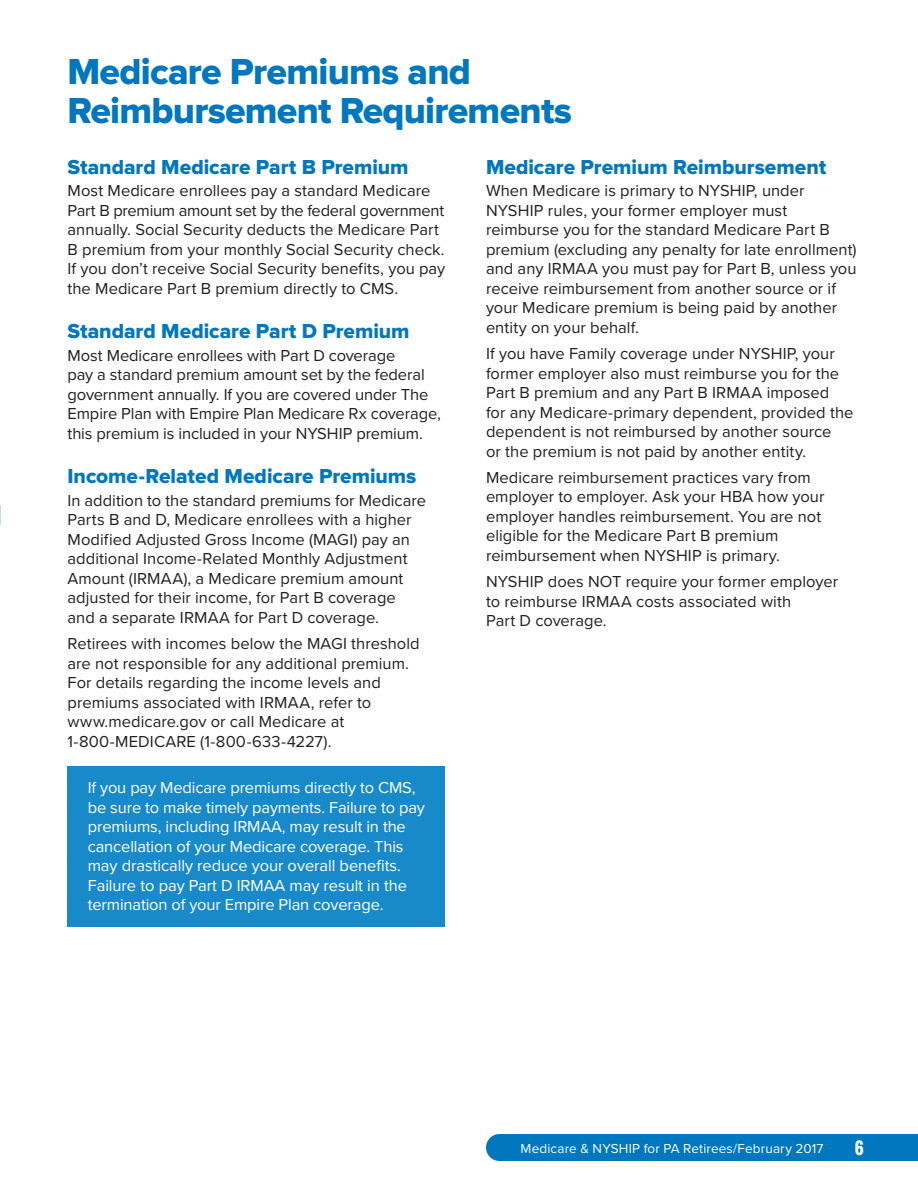
<style>
.page{position:relative;width:918px;height:1188px;background:#fff}
.page>*{position:absolute;margin:0;border:0;box-sizing:border-box;transform-origin:0 0}
.Med_NYSHIP_2016_H1_S{font:37.5px/39px "Proxima Nova Extrabld";letter-spacing:-.02em;color:#0077bf}
.Med_NYSHIP_2016_H2_P{font:21px "Proxima Nova Extrabld";letter-spacing:-.005em;color:#0077bf}
.Med_NYSHIP_2016_Body{font:16.5px/19.5px "Proxima Nova";color:#231f20}
.Med_NYSHIP_2016_Box{font:16.5px/19.5px "Proxima Nova";letter-spacing:-.01em;color:#fff}
.t1{font:700 16.5px "Oswald";color:#fff}
.t2{font:13.5px "Proxima Nova";letter-spacing:.01em;color:#fff}
</style>
<div class="page">
<div style="left:486px;top:1134px;width:27px;height:27px;background:#0077bf;border-radius:50%"></div>
<div style="left:500px;top:1134px;width:418px;height:27px;background:#0077bf"></div>
<div style="left:68px;top:767px;width:378px;height:160px;background:#198ac9"></div>
<p class="Med_NYSHIP_2016_H1_S" style="left:68px;top:53px;width:506px">Medicare Premiums and<br>Reimbursement Requirements</p>
<p class="Med_NYSHIP_2016_H2_P" style="left:68px;top:157px;width:343px">Standard Medicare Part B Premium</p>
<p class="Med_NYSHIP_2016_Body" style="left:68px;top:180px;width:379px">Most Medicare enrollees pay a standard Medicare Part B premium amount set by the federal government annually. Social Security deducts the Medicare Part B premium from your monthly Social Security check.<br>If you don’t receive Social Security benefits, you pay the Medicare Part B premium directly to CMS.</p>
<p class="Med_NYSHIP_2016_H2_P" style="left:68px;top:322px;width:344px">Standard Medicare Part D Premium</p>
<p class="Med_NYSHIP_2016_Body" style="left:68px;top:345px;width:375px">Most Medicare enrollees with Part D coverage<br>pay a standard premium amount set by the federal government annually. If you are covered under The Empire Plan with Empire Plan Medicare Rx coverage, this premium is included in your NYSHIP premium.</p>
<p class="Med_NYSHIP_2016_H2_P" style="left:68px;top:467px;width:350px">Income-Related Medicare Premiums</p>
<p class="Med_NYSHIP_2016_Body" style="left:68px;top:490px;width:360px">In addition to the standard premiums for Medicare Parts B and D, Medicare enrollees with a higher Modified Adjusted Gross Income (MAGI) pay an additional Income-Related Monthly Adjustment Amount (IRMAA), a Medicare premium amount adjusted for their income, for Part B coverage and a separate IRMAA for Part D coverage.</p>
<p class="Med_NYSHIP_2016_Body" style="left:68px;top:633px;width:354px">Retirees with incomes below the MAGI threshold are not responsible for any additional premium.<br>For details regarding the income levels and premiums associated with IRMAA, refer to www.medicare.gov or call Medicare at 1-800-MEDICARE (1-800-633-4227).</p>
<p class="Med_NYSHIP_2016_Box" style="left:88px;top:777px;width:339px">If you pay Medicare premiums directly to CMS, be sure to make timely payments. Failure to pay premiums, including IRMAA, may result in the cancellation of your Medicare coverage. This may drastically reduce your overall benefits.<br>Failure to pay Part D IRMAA may result in the termination of your Empire Plan coverage.</p>
<p class="Med_NYSHIP_2016_H2_P" style="left:486px;top:157px;width:342px">Medicare Premium Reimbursement</p>
<p class="Med_NYSHIP_2016_Body" style="left:486px;top:180px;width:372px">When Medicare is primary to NYSHIP, under NYSHIP rules, your former employer must reimburse you for the standard Medicare Part B premium (excluding any penalty for late enrollment) and any IRMAA you must pay for Part B, unless you receive reimbursement from another source or if your Medicare premium is being paid by another entity on your behalf.</p>
<p class="Med_NYSHIP_2016_Body" style="left:486px;top:343px;width:369px">If you have Family coverage under NYSHIP, your former employer also must reimburse you for the Part B premium and any Part B IRMAA imposed<br>for any Medicare-primary dependent, provided the dependent is not reimbursed by another source<br>or the premium is not paid by another entity.</p>
<p class="Med_NYSHIP_2016_Body" style="left:486px;top:467px;width:340px">Medicare reimbursement practices vary from employer to employer. Ask your HBA how your employer handles reimbursement. You are not eligible for the Medicare Part B premium reimbursement when NYSHIP is primary.</p>
<p class="Med_NYSHIP_2016_Body" style="left:486px;top:571px;width:354px">NYSHIP does NOT require your former employer to reimburse IRMAA costs associated with<br>Part D coverage.</p>
<p class="t2" style="left:521px;top:1138px;width:304px">Medicare &amp; NYSHIP for PA Retirees/February 2017</p>
<p class="t1" style="left:855px;top:1135px;width:11px">6</p>
</div>
